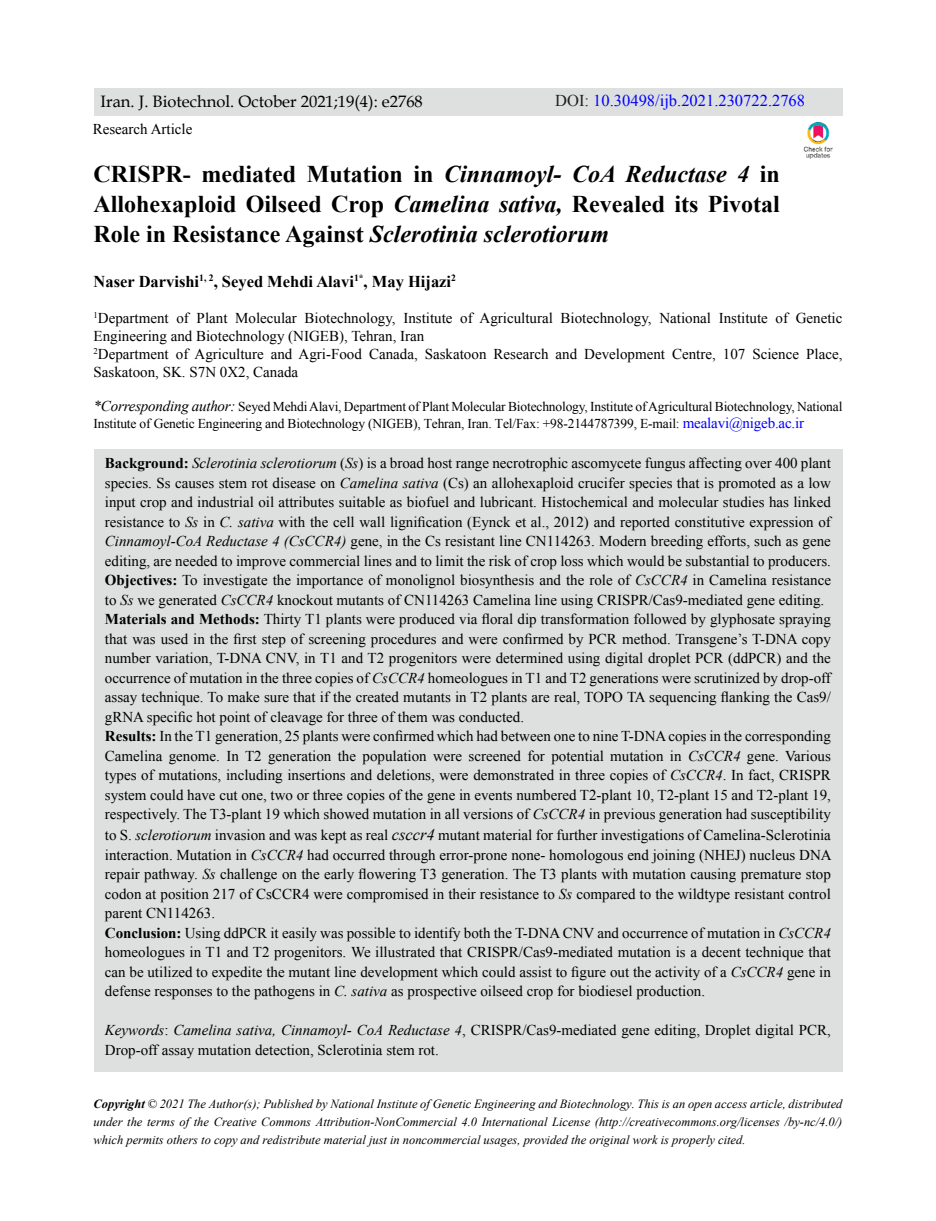
<style>
.page{position:relative;width:936px;height:1221px;background:#fff}
.page>*{position:absolute;margin:0;border:0;box-sizing:border-box;transform-origin:0 0}
.t1{font:700 24px/30px "Times New Roman";color:#000;text-align:justify}
.t2{font:700 16.5px "Times New Roman";color:#000}
.t3{font:16.5px "Book Antiqua";color:#000}
.Paragraph_MAS{font:16.5px "Times New Roman";color:#00f}
.Paragraph_MAS-2{font:15px/19.5px "Times New Roman";color:#000;text-align:justify}
.t4{font:13.5px/16.5px "Times New Roman";letter-spacing:-.01em;color:#000}
.Paragraph_MAS-3{font:italic 12.45px/18px "Times New Roman";color:#000;text-align:justify}
.s1{color:#231f20}
.s2{font-style:italic}
.s3{font-style:italic;font-size:15px}
.s4{font-size:15px;color:#00f}
.s5{font-weight:700}
.s6{font-style:italic;font-size:16.5px}
</style>
<div class="page">
<div style="left:94px;top:449px;width:748px;height:622px;background:#dde0df"></div>
<img style="left:803px;top:121px;width:30px;height:38px">
<div style="left:94px;top:88px;width:748px;height:28px;background:#dde0df"></div>
<p class="t3" style="left:101px;top:90px;width:324px">Iran. J. Biotechnol. October 2021;19(4): e2768</p>
<p class="Paragraph_MAS" style="left:555px;top:90px;width:251px"><span class="s1">DOI:</span> 10.30498/ijb.2021.230722.2768</p>
<p class="Paragraph_MAS-2" style="left:93px;top:119px;width:101px">Research Article</p>
<p class="t1" style="left:94px;top:158px;width:687px">CRISPR- mediated Mutation in <span class="s2">Cinnamoyl- CoA Reductase 4</span> in Allohexaploid Oilseed Crop <span class="s2">Camelina sativa,</span> Revealed its Pivotal Role in Resistance Against <span class="s2">Sclerotinia sclerotiorum</span></p>
<p class="t2" style="left:94px;top:270px;width:364px">Naser Darvishi<sup>1,</sup> <sup>2</sup>, Seyed Mehdi Alavi<sup>1*</sup>, May Hijazi<sup>2</sup></p>
<p class="Paragraph_MAS-2" style="left:94px;top:308px;width:750px;line-height:18px"><sup>1</sup>Department of Plant Molecular Biotechnology, Institute of Agricultural Biotechnology, National Institute of Genetic<br>Engineering and Biotechnology (NIGEB), Tehran, Iran</p>
<p class="Paragraph_MAS-2" style="left:94px;top:344px;width:750px;line-height:18px"><sup>2</sup>Department of Agriculture and Agri-Food Canada, Saskatoon Research and Development Centre, 107 Science Place,<br>Saskatoon, SK. S7N 0X2, Canada</p>
<p class="t4" style="left:94px;top:398px;width:750px"><span class="s3">*Corresponding author:</span> Seyed Mehdi Alavi, Department of Plant Molecular Biotechnology, Institute of Agricultural Biotechnology, National<br>Institute of Genetic Engineering and Biotechnology (NIGEB), Tehran, Iran. Tel/Fax: +98-2144787399, E-mail: <span class="s4">mealavi@nigeb.ac.ir</span></p>
<p class="Paragraph_MAS-2" style="left:105px;top:453px;width:727px"><span class="s5">Background:</span> <span class="s2">Sclerotinia sclerotiorum</span> (<span class="s2">Ss</span>) is a broad host range necrotrophic ascomycete fungus affecting over 400 plant species. Ss causes stem rot disease on <span class="s2">Camelina sativa</span> (Cs) an allohexaploid crucifer species that is promoted as a low input crop and industrial oil attributes suitable as biofuel and lubricant. Histochemical and molecular studies has linked resistance to <span class="s2">Ss</span> in <span class="s2">C. sativa</span> with the cell wall lignification (Eynck et al., 2012) and reported constitutive expression of <span class="s2">Cinnamoyl-CoA Reductase 4 (CsCCR4)</span> gene, in the Cs resistant line CN114263. Modern breeding efforts, such as gene editing, are needed to improve commercial lines and to limit the risk of crop loss which would be substantial to producers.</p>
<p class="Paragraph_MAS-2" style="left:105px;top:570px;width:727px"><span class="s5">Objectives:</span> To investigate the importance of monolignol biosynthesis and the role of <span class="s2">CsCCR4</span> in Camelina resistance to <span class="s2">Ss</span> we generated <span class="s2">CsCCR4</span> knockout mutants of CN114263 Camelina line using CRISPR/Cas9-mediated gene editing.</p>
<p class="Paragraph_MAS-2" style="left:105px;top:609px;width:727px"><span class="s5">Materials and Methods:</span> Thirty T1 plants were produced via floral dip transformation followed by glyphosate spraying that was used in the first step of screening procedures and were confirmed by PCR method. Transgene’s T-DNA copy number variation, T-DNA CNV, in T1 and T2 progenitors were determined using digital droplet PCR (ddPCR) and the occurrence of mutation in the three copies of <span class="s2">CsCCR4</span> homeologues in T1 and T2 generations were scrutinized by drop-off assay technique. To make sure that if the created mutants in T2 plants are real, TOPO TA sequencing flanking the Cas9/ gRNA specific hot point of cleavage for three of them was conducted.</p>
<p class="Paragraph_MAS-2" style="left:105px;top:726px;width:727px"><span class="s5">Results:</span> In the T1 generation, 25 plants were confirmed which had between one to nine T-DNA copies in the corresponding Camelina genome. In T2 generation the population were screened for potential mutation in <span class="s2">CsCCR4</span> gene. Various types of mutations, including insertions and deletions, were demonstrated in three copies of <span class="s2">CsCCR4</span>. In fact, CRISPR system could have cut one, two or three copies of the gene in events numbered T2-plant 10, T2-plant 15 and T2-plant 19, respectively. The T3-plant 19 which showed mutation in all versions of <span class="s2">CsCCR4</span> in previous generation had susceptibility</p>
<p class="Paragraph_MAS-2" style="left:105px;top:825px;width:728px">to S. <span class="s2">sclerotiorum</span> invasion and was kept as real <span class="s6">csccr4</span> mutant material for further investigations of Camelina-Sclerotinia interaction. Mutation in <span class="s2">CsCCR4</span> had occurred through error-prone none- homologous end joining (NHEJ) nucleus DNA repair pathway. <span class="s2">Ss</span> challenge on the early flowering T3 generation. The T3 plants with mutation causing premature stop codon at position 217 of CsCCR4 were compromised in their resistance to <span class="s2">Ss</span> compared to the wildtype resistant control parent CN114263.</p>
<p class="Paragraph_MAS-2" style="left:105px;top:922px;width:727px"><span class="s5">Conclusion:</span> Using ddPCR it easily was possible to identify both the T-DNA CNV and occurrence of mutation in <span class="s2">CsCCR4 </span>homeologues in T1 and T2 progenitors. We illustrated that CRISPR/Cas9-mediated mutation is a decent technique that can be utilized to expedite the mutant line development which could assist to figure out the activity of a <span class="s2">CsCCR4</span> gene in defense responses to the pathogens in <span class="s2">C. sativa</span> as prospective oilseed crop for biodiesel production.</p>
<p class="Paragraph_MAS-2" style="left:105px;top:1020px;width:727px"><span class="s2">Keywords</span>: <span class="s2">Camelina sativa, Cinnamoyl- CoA Reductase 4</span>, CRISPR/Cas9-mediated gene editing, Droplet digital PCR,<br>Drop-off assay mutation detection, Sclerotinia stem rot.</p>
<p class="Paragraph_MAS-3" style="left:94px;top:1094px;width:750px"><span class="s5">Copyright</span> © 2021 The Author(s); Published by National Institute of Genetic Engineering and Biotechnology. This is an open access article, distributed under the terms of the Creative Commons Attribution-NonCommercial 4.0 International License (http://creativecommons.org/licenses /by-nc/4.0/) which permits others to copy and redistribute material just in noncommercial usages, provided the original work is properly cited.</p>
</div>
